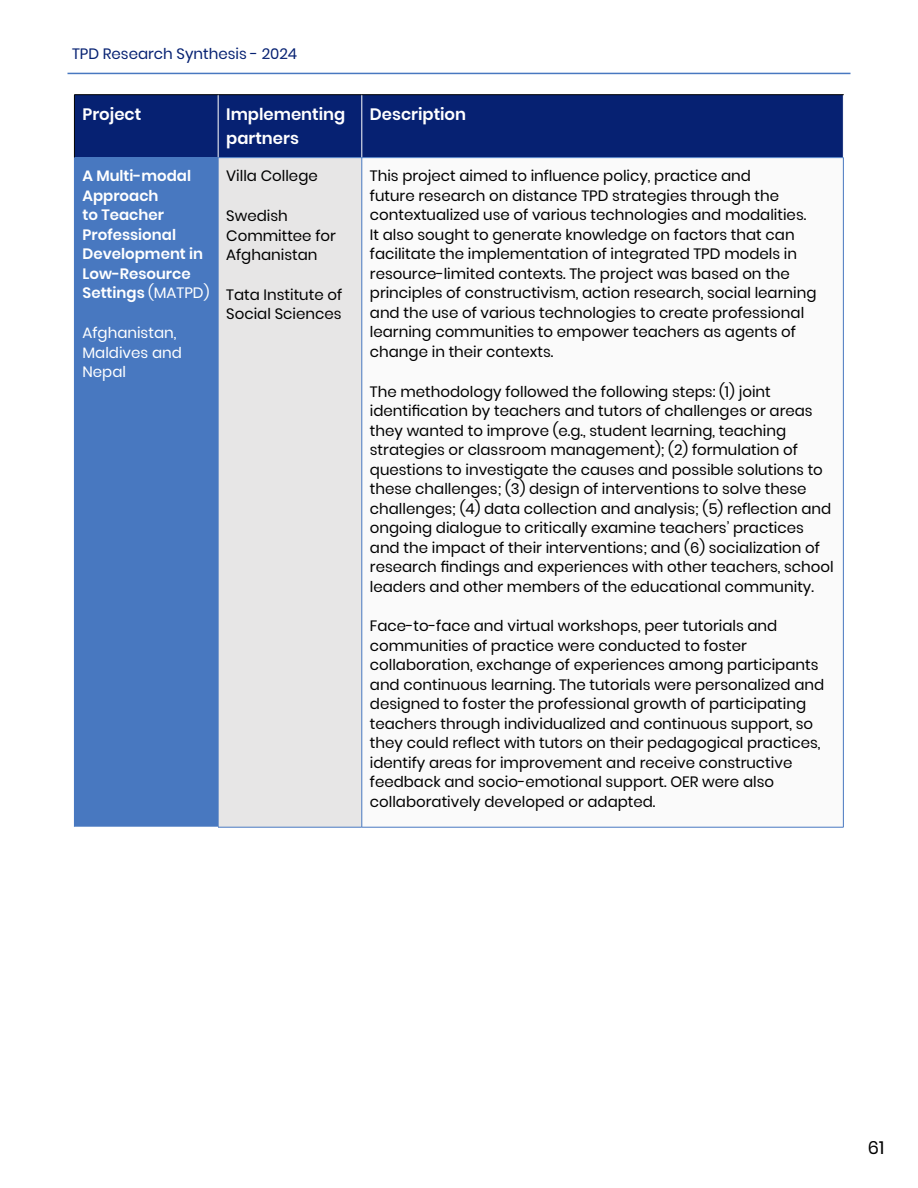
<style>
.page{position:relative;width:918px;height:1188px;background:#fff}
.page>*{position:absolute;margin:0;border:0;box-sizing:border-box;transform-origin:0 0}
.t1{font:18px "Poppins";color:#000}
.t2{font:600 16.5px/24px "Poppins";color:#fff}
.t3{font:15px/19.5px "Poppins";color:#000}
.t4{font:600 15px/19.5px "Poppins";color:#fff}
.t5{font:15px/19.5px "Poppins";color:#fff}
.t6{font:15px "Poppins";color:#062172}
.s1{font-weight:400}
</style>
<div class="page">
<hr style="left:68px;top:73px;width:782px;height:1px;background:#4878c0">
<div style="left:75px;top:95px;width:768px;height:62px;background:#062172"></div>
<div style="left:74px;top:158px;width:144px;height:669px;background:#4878c0"></div>
<div style="left:218px;top:158px;width:144px;height:669px;background:#e7e6e6"></div>
<div style="left:362px;top:158px;width:481px;height:669px;background:#fafafa"></div>
<hr style="left:218px;top:95px;width:1px;height:62px;background:#fff">
<hr style="left:361px;top:95px;width:1px;height:62px;background:#fff">
<hr style="left:74px;top:157px;width:144px;height:1px;background:#4878c0">
<hr style="left:218px;top:157px;width:144px;height:1px;background:#4878c0">
<hr style="left:218px;top:158px;width:1px;height:669px;background:#4878c0">
<hr style="left:362px;top:157px;width:482px;height:1px;background:#4878c0">
<hr style="left:362px;top:158px;width:1px;height:669px;background:#4878c0">
<hr style="left:843px;top:158px;width:1px;height:669px;background:#4878c0">
<hr style="left:218px;top:827px;width:144px;height:1px;background:#4878c0">
<hr style="left:362px;top:827px;width:482px;height:1px;background:#4878c0">
<hr style="left:74px;top:94px;width:144px;height:1px;background:#000">
<hr style="left:74px;top:95px;width:1px;height:62px;background:#000">
<hr style="left:218px;top:94px;width:144px;height:1px;background:#000">
<hr style="left:362px;top:94px;width:482px;height:1px;background:#000">
<p class="t6" style="left:72px;top:45px;width:227px">TPD Research Synthesis - 2024</p>
<p class="t2" style="left:83px;top:102px;width:60px">Project</p>
<p class="t2" style="left:226px;top:102px;width:121px">Implementing partners</p>
<p class="t2" style="left:370px;top:102px;width:98px">Description</p>
<p class="t4" style="left:83px;top:167px;width:128px">A Multi-modal<br>Approach<br>to Teacher<br>Professional<br>Development in<br>Low-Resource<br>Settings <span class="s1">(MATPD)</span></p>
<p class="t5" style="left:83px;top:323px;width:101px">Afghanistan,<br>Maldives and<br>Nepal</p>
<p class="t3" style="left:370px;top:167px;width:448px">This project aimed to influence policy, practice and<br>future research on distance TPD strategies through the contextualized use of various technologies and modalities.<br>It also sought to generate knowledge on factors that can facilitate the implementation of integrated TPD models in resource-limited contexts. The project was based on the principles of constructivism, action research, social learning and the use of various technologies to create professional learning communities to empower teachers as agents of change in their contexts.</p>
<p class="t3" style="left:370px;top:382px;width:465px">The methodology followed the following steps: (1) joint identification by teachers and tutors of challenges or areas they wanted to improve (e.g., student learning, teaching strategies or classroom management); (2) formulation of questions to investigate the causes and possible solutions to these challenges; (3) design of interventions to solve these challenges; (4) data collection and analysis; (5) reflection and ongoing dialogue to critically examine teachers’ practices and the impact of their interventions; and (6) socialization of research findings and experiences with other teachers, school leaders and other members of the educational community.</p>
<p class="t3" style="left:370px;top:617px;width:456px">Face-to-face and virtual workshops, peer tutorials and communities of practice were conducted to foster collaboration, exchange of experiences among participants and continuous learning. The tutorials were personalized and designed to foster the professional growth of participating teachers through individualized and continuous support, so they could reflect with tutors on their pedagogical practices, identify areas for improvement and receive constructive feedback and socio-emotional support. OER were also collaboratively developed or adapted.</p>
<p class="t3" style="left:226px;top:167px;width:93px">Villa College</p>
<p class="t3" style="left:226px;top:206px;width:111px">Swedish<br>Committee for<br>Afghanistan</p>
<p class="t3" style="left:226px;top:285px;width:117px">Tata Institute of<br>Social Sciences</p>
<p class="t1" style="left:868px;top:1138px;width:18px">61</p>
</div>
